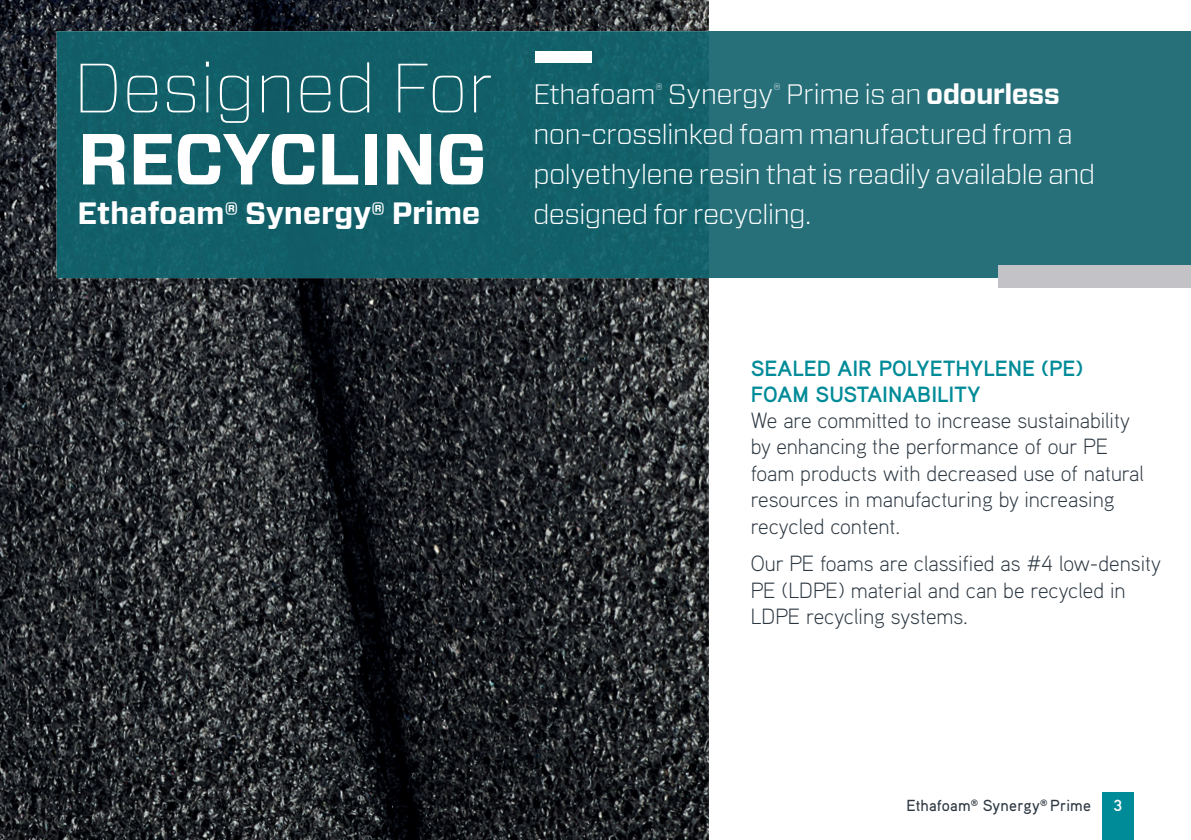
<style>
.page{position:relative;width:1191px;height:840px;background:#fff}
.page>*{position:absolute;margin:0;border:0;box-sizing:border-box;transform-origin:0 0}
.t1{font:700 72px "Forza";letter-spacing:-.01em;color:#fff}
.t2{font:100 69.6px "Forza";letter-spacing:-.01em;color:#fff}
.t3{font:700 30.8px "Forza";letter-spacing:-.01em;color:#fff}
.t4{font:300 28px/40px "Forza";letter-spacing:-.025em;color:#fff}
.t5{font:300 22px/26.4px "Aaux Pro OT";color:#2c3741}
.t6{font:700 22px/26px "Aaux Pro OT";color:#008b98}
.t7{font:500 16px "Aaux Pro OT";letter-spacing:.01em;color:#2c3741}
.t8{font:700 16px "Aaux Pro OT";color:#fff}
.s1{font-weight:700}
</style>
<div class="page">
<img style="left:0;top:0;width:709px;height:839px">
<div style="left:709px;top:31px;width:482px;height:247px;background:#27707a"></div>
<div style="left:265px;top:31px;width:235px;height:247px;background:#115e67"></div>
<div style="left:500px;top:31px;width:209px;height:247px;background:#136069"></div>
<div style="left:57px;top:31px;width:208px;height:247px;background:#116069"></div>
<div style="left:221px;top:31px;width:247px;height:42px;background:#115e68"></div>
<div style="left:535px;top:51px;width:57px;height:11px;background:#fff"></div>
<div style="left:998px;top:265px;width:193px;height:23px;background:#c3c3c7"></div>
<div style="left:1102px;top:791px;width:31px;height:48px;background:#008b98"></div>
<h2 class="t2" style="left:73px;top:39px;width:422px">Designed For</h2>
<h1 class="t1" style="left:78px;top:111px;width:411px">RECYCLING</h1>
<h3 class="t3" style="left:78px;top:193px;width:404px">Ethafoam® Synergy® Prime</h3>
<p class="t4" style="left:533px;top:73px;width:564px">Ethafoam<sup>®</sup> Synergy<sup>®</sup> Prime is an <span class="s1">odourless </span>non-crosslinked foam manufactured from a polyethylene resin that is readily available and designed for recycling.</p>
<p class="t6" style="left:750px;top:354px;width:333px">SEALED AIR POLYETHYLENE (PE)<br>FOAM SUSTAINABILITY</p>
<p class="t5" style="left:750px;top:406px;width:395px">We are committed to increase sustainability by enhancing the performance of our PE foam products with decreased use of natural resources in manufacturing by increasing recycled content.</p>
<p class="t5" style="left:750px;top:549px;width:412px">Our PE foams are classified as #4 low-density<br>PE (LDPE) material and can be recycled in<br>LDPE recycling systems.</p>
<p class="t7" style="left:906px;top:794px;width:186px">Ethafoam<sup>®</sup> Synergy<sup>®</sup> Prime</p>
<p class="t8" style="left:1113px;top:794px;width:10px">3</p>
</div>
